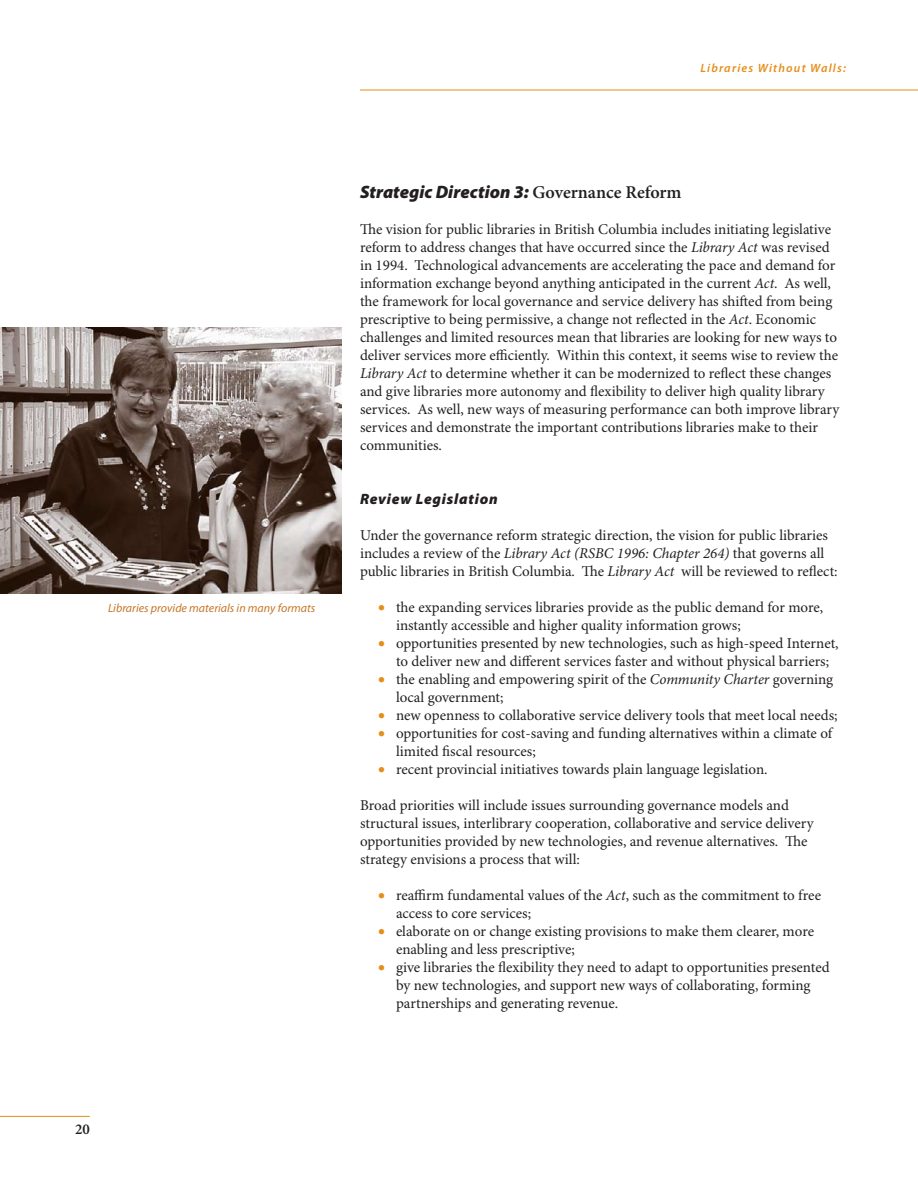
<style>
.page{position:relative;width:918px;height:1188px;background:#fff}
.page>*{position:absolute;margin:0;border:0;box-sizing:border-box;transform-origin:0 0}
.t1{font:italic 900 18px "Myriad Pro";color:#231f20}
.Bullets{font:15px/18px "Minion Pro";color:#231f20}
.t2{font:italic 900 15px "Myriad Pro";letter-spacing:.05em;color:#231f20}
.t3{font:600 15px "Minion Pro";color:#231f20}
.Photo_Captions{font:italic 12px "Myriad Pro";color:#c77629}
.t4{font:italic 600 12px "Myriad Pro";letter-spacing:.1em;color:#e58e1a}
.s1{font-family:"Minion Pro";font-weight:600;font-style:normal}
.s2{font-style:italic}
.s3{color:#e58e1a}
</style>
<div class="page">
<hr style="left:0;top:1116px;width:90px;height:1px;background:#e58e1a">
<hr style="left:360px;top:90px;width:558px;height:1px;background:#e58e1a">
<img style="left:0;top:327px;width:342px;height:267px">
<p class="t4" style="left:700px;top:61px;width:147px">Libraries Without Walls:</p>
<p class="Photo_Captions" style="left:108px;top:602px;width:209px">Libraries provide materials in many formats</p>
<p class="t1" style="left:360px;top:182px;width:323px">Strategic Direction 3: <span class="s1">Governance Reform</span></p>
<p class="Bullets" style="left:360px;top:221px;width:481px">The vision for public libraries in British Columbia includes initiating legislative reform to address changes that have occurred since the <span class="s2">Library Act</span> was revised in 1994. Technological advancements are accelerating the pace and demand for information exchange beyond anything anticipated in the current <span class="s2">Act</span>. As well, the framework for local governance and service delivery has shifted from being prescriptive to being permissive, a change not reflected in the <span class="s2">Act</span>. Economic challenges and limited resources mean that libraries are looking for new ways to deliver services more efficiently. Within this context, it seems wise to review the <span class="s2">Library Act</span> to determine whether it can be modernized to reflect these changes and give libraries more autonomy and flexibility to deliver high quality library services. As well, new ways of measuring performance can both improve library services and demonstrate the important contributions libraries make to their communities.</p>
<p class="t2" style="left:360px;top:491px;width:139px">Review Legislation</p>
<p class="Bullets" style="left:360px;top:527px;width:479px">Under the governance reform strategic direction, the vision for public libraries includes a review of the <span class="s2">Library Act (RSBC 1996: Chapter 264)</span> that governs all public libraries in British Columbia. The <span class="s2">Library Act</span> will be reviewed to reflect:</p>
<p class="Bullets" style="left:396px;top:599px;width:429px;text-indent:-18px"><span class="s3">•</span> the expanding services libraries provide as the public demand for more, instantly accessible and higher quality information grows;</p>
<p class="Bullets" style="left:378px;top:635px;width:462px;text-align:center"><span class="s3">•</span> opportunities presented by new technologies, such as high-speed Internet, to deliver new and different services faster and without physical barriers;</p>
<p class="Bullets" style="left:396px;top:671px;width:439px;text-indent:-18px"><span class="s3">•</span> the enabling and empowering spirit of the <span class="s2">Community Charter</span> governing local government;</p>
<p class="Bullets" style="left:378px;top:707px;width:461px"><span class="s3">•</span> new openness to collaborative service delivery tools that meet local needs;</p>
<p class="Bullets" style="left:396px;top:725px;width:438px;text-indent:-18px"><span class="s3">•</span> opportunities for cost-saving and funding alternatives within a climate of limited fiscal resources;</p>
<p class="Bullets" style="left:378px;top:761px;width:391px"><span class="s3">•</span> recent provincial initiatives towards plain language legislation.</p>
<p class="Bullets" style="left:360px;top:797px;width:455px">Broad priorities will include issues surrounding governance models and structural issues, interlibrary cooperation, collaborative and service delivery opportunities provided by new technologies, and revenue alternatives. The strategy envisions a process that will:</p>
<p class="Bullets" style="left:396px;top:887px;width:427px;text-indent:-18px"><span class="s3">•</span> reaffirm fundamental values of the <span class="s2">Act</span>, such as the commitment to free access to core services;</p>
<p class="Bullets" style="left:396px;top:923px;width:420px;text-indent:-18px"><span class="s3">•</span> elaborate on or change existing provisions to make them clearer, more enabling and less prescriptive;</p>
<p class="Bullets" style="left:396px;top:959px;width:435px;text-indent:-18px"><span class="s3">•</span> give libraries the flexibility they need to adapt to opportunities presented by new technologies, and support new ways of collaborating, forming partnerships and generating revenue.</p>
<p class="t3" style="left:75px;top:1120px;width:16px">20</p>
</div>
